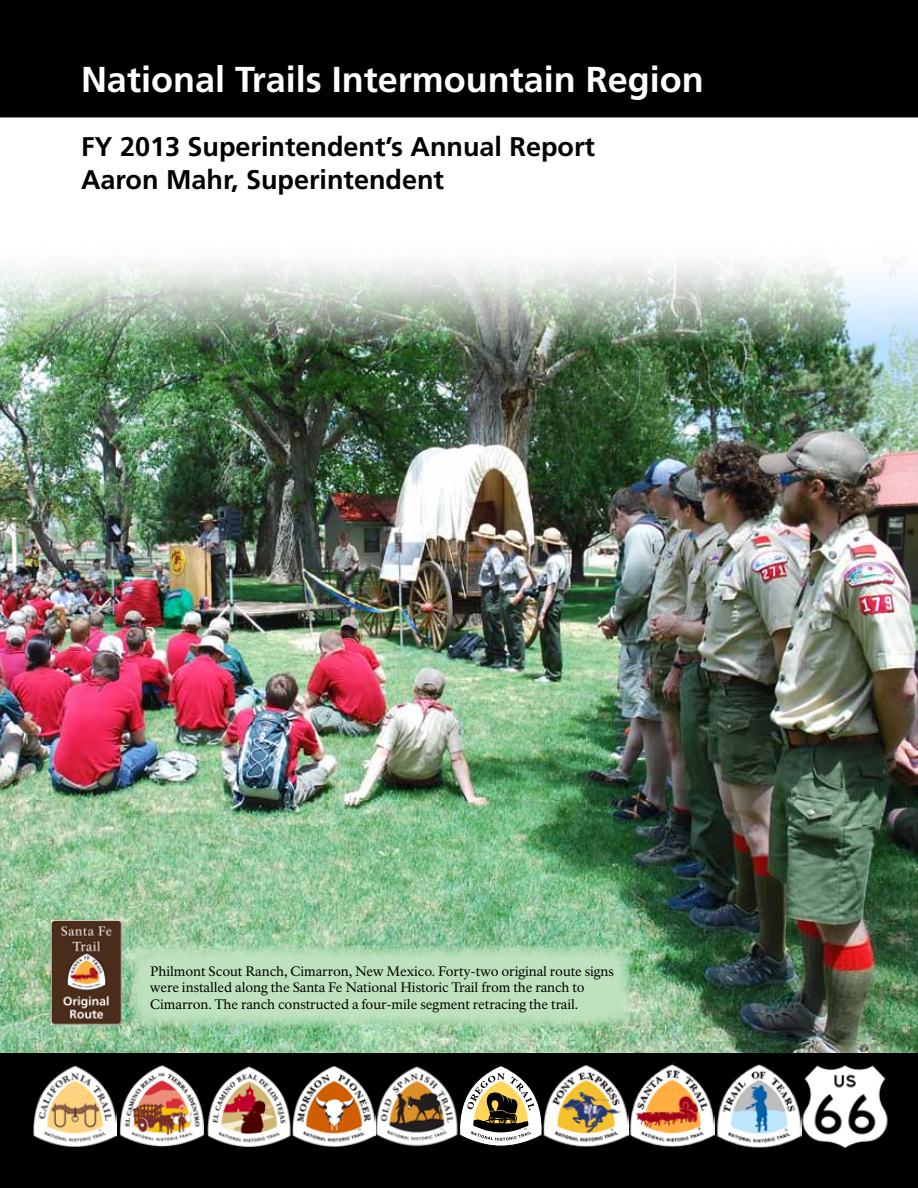
<style>
.page{position:relative;width:918px;height:1188px;background:#fff}
.page>*{position:absolute;margin:0;border:0;box-sizing:border-box;transform-origin:0 0}
.t1{font:700 36px "Frutiger LT Std";color:#fff}
.t2{font:700 27px "Frutiger LT Std";color:#000}
.t3{font:13.5px/16.5px "NPS Rawlinson OT";letter-spacing:-.005em;color:#000}
</style>
<div class="page">
<img style="left:0;top:261px;width:918px;height:792px">
<div style="left:130px;top:945px;width:501px;height:83px;background:#bfe3bf;border:2px solid #bfe3bf"></div>
<div style="left:0;top:0;width:918px;height:117px;background:#000"></div>
<div style="left:81px;top:60px;width:47px;height:38px;background:#000"></div>
<div style="left:142px;top:71px;width:8px;height:22px;border:3px solid #000"></div>
<svg style="left:285px;top:62px;width:11px;height:32px"></svg>
<div style="left:545px;top:71px;width:8px;height:22px;border:3px solid #000"></div>
<svg style="left:649px;top:62px;width:11px;height:32px"></svg>
<img style="left:51px;top:920px;width:70px;height:105px">
<div style="left:0;top:1053px;width:918px;height:135px;background:#000"></div>
<img style="left:33px;top:1066px;width:83px;height:81px">
<img style="left:119px;top:1064px;width:175px;height:84px">
<img style="left:372px;top:1065px;width:90px;height:83px">
<svg style="left:459px;top:1066px;width:83px;height:80px"></svg>
<img style="left:544px;top:1063px;width:84px;height:85px">
<img style="left:630px;top:1064px;width:167px;height:83px">
<div style="left:797px;top:1058px;width:99px;height:97px;background:#000"></div>
<img style="left:797px;top:1065px;width:91px;height:84px">
<img style="left:292px;top:1065px;width:83px;height:81px">
<h1 class="t1" style="left:81px;top:58px;width:624px">National Trails Intermountain Region</h1>
<h1 class="t2" style="left:81px;top:131px;width:516px">FY 2013 Superintendent’s Annual Report</h1>
<p class="t2" style="left:81px;top:163px;width:365px">Aaron Mahr, Superintendent</p>
<p class="t3" style="left:150px;top:963px;width:465px">Philmont Scout Ranch, Cimarron, New Mexico. Forty-two original route signs were installed along the Santa Fe National Historic Trail from the ranch to<br>Cimarron. The ranch constructed a four-mile segment retracing the trail.</p>
</div>
